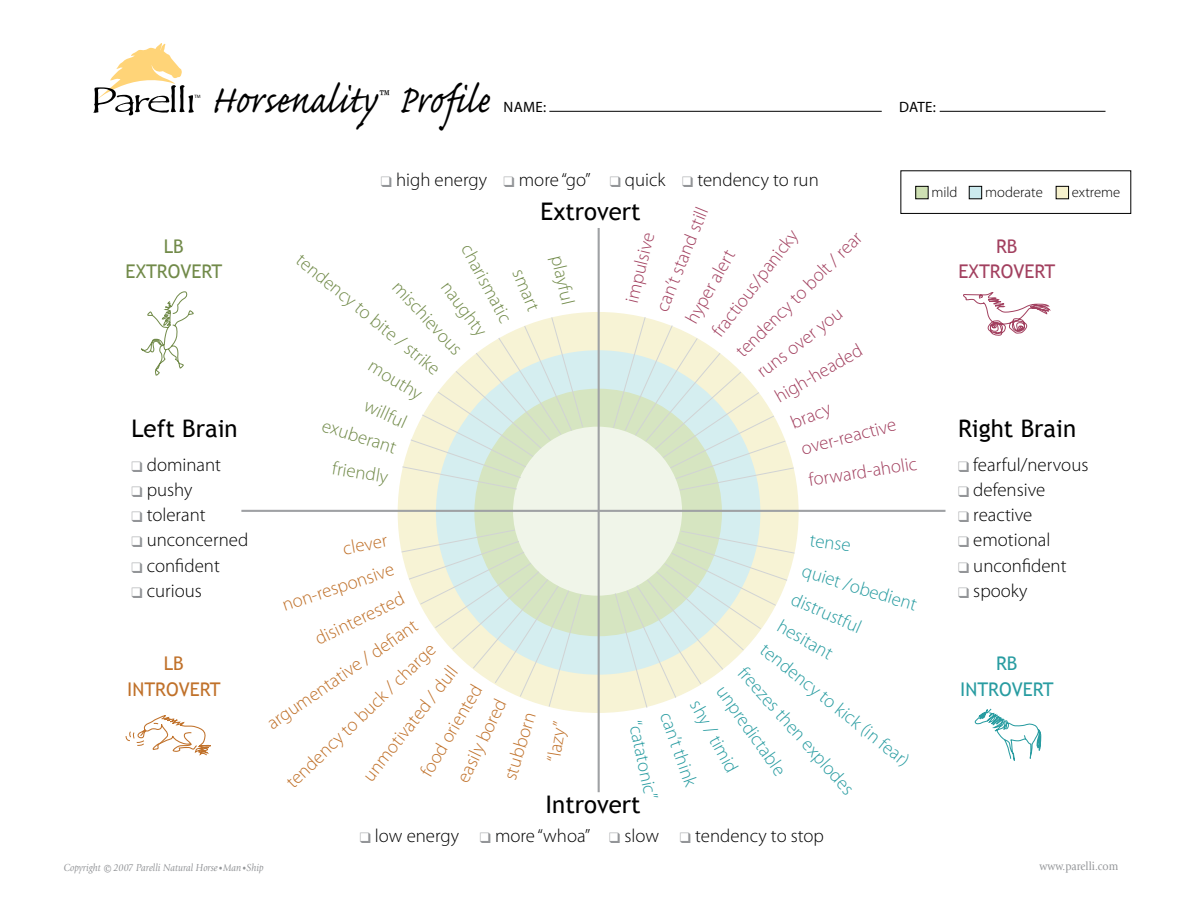
<style>
.page{position:relative;width:1188px;height:918px;background:#fff}
.page>*{position:absolute;margin:0;border:0;box-sizing:border-box;transform-origin:0 0}
.t1{font:50.4px "Caflisch Script Pro";color:#000;scale:.9 1}
.t2{font:24.3px "Trebuchet MS";color:#000}
.t3{font:300 18.9px "Myriad Pro";color:#000}
.t4{font:300 18.9px "Myriad Pro";color:#c0712a}
.t5{font:300 18.9px "Myriad Pro";color:#a2405f}
.t6{font:300 18.9px "Myriad Pro";color:#289ca1}
.t7{font:300 18.9px "Myriad Pro";color:#718a49}
.t8{font:18.9px/25.2px "Trebuchet MS";color:#a2405f;text-align:center}
.t9{font:18.9px/25.2px "Trebuchet MS";color:#289ca1;text-align:center}
.t10{font:18.9px/25.2px "Trebuchet MS";color:#718a49;text-align:center}
.t11{font:18.9px/25.2px "Trebuchet MS";color:#c0712a;text-align:center}
.t12{font:17.85px "Giovanni";color:#000;scale:.9 1}
.t13{font:15px "Myriad Pro";letter-spacing:.02em;color:#000}
.t14{font:300 14.7px "Myriad Pro";color:#000}
.t15{font:12px "Giovanni";color:#939598;scale:.9 1}
.t16{font:italic 10.65px "Giovanni";color:#939598;scale:.9 1}
.t17{font:4.8px "Myriad";color:#000}
.s1{color:#939598}
.s2{font-size:16.65px}
.s3{font-size:7.95px}
</style>
<div class="page">
<div style="left:398px;top:312px;width:401px;height:401px;background:#f7f3d5;border-radius:50%"></div>
<div style="left:436px;top:350px;width:324px;height:325px;background:#d5eef0;border-radius:50%"></div>
<div style="left:474px;top:389px;width:248px;height:247px;background:#d6e5c1;border-radius:50%"></div>
<svg style="left:613px;top:316px;width:181px;height:175px"></svg>
<div style="left:513px;top:427px;width:169px;height:169px;background:#f0f5e9;border-radius:50%"></div>
<svg style="left:615px;top:530px;width:180px;height:178px"></svg>
<svg style="left:402px;top:317px;width:181px;height:173px"></svg>
<svg style="left:401px;top:529px;width:180px;height:178px"></svg>
<svg style="left:963px;top:292px;width:88px;height:44px"></svg>
<svg style="left:975px;top:709px;width:66px;height:52px"></svg>
<svg style="left:141px;top:291px;width:53px;height:85px"></svg>
<svg style="left:126px;top:715px;width:85px;height:41px"></svg>
<div style="left:916px;top:186px;width:12px;height:13px;background:#cee0b3"></div>
<div style="left:915px;top:186px;width:13px;height:13px;border:1px solid #000"></div>
<div style="left:969px;top:186px;width:13px;height:13px;background:#cceaee"></div>
<div style="left:969px;top:186px;width:13px;height:13px;border:1px solid #000"></div>
<div style="left:1056px;top:186px;width:13px;height:13px;background:#f6f1cd"></div>
<div style="left:1056px;top:186px;width:13px;height:13px;border:1px solid #000"></div>
<div style="left:901px;top:171px;width:230px;height:43px;border:1px solid #000"></div>
<hr style="left:241px;top:510px;width:705px;height:2px;background:#9fa1a4">
<hr style="left:598px;top:228px;width:2px;height:564px;background:#9fa1a4">
<svg style="left:93px;top:43px;width:101px;height:72px"></svg>
<hr style="left:549px;top:111px;width:333px;height:1px;background:#000">
<hr style="left:940px;top:111px;width:166px;height:1px;background:#000">
<p class="t17" style="left:194px;top:94px;width:8px">TM</p>
<h1 class="t1" style="left:211px;top:74px;width:311px">Horsenality Profile</h1>
<p class="t12" style="left:380px;top:86px;width:12px">™</p>
<p class="t13" style="left:504px;top:98px;width:44px">NAME:</p>
<p class="t13" style="left:899px;top:98px;width:38px">DATE:</p>
<p class="t3" style="left:381px;top:168px;width:440px"><span class="s1">❑</span> high energy <span class="s1">❑</span> more “go” <span class="s1">❑</span> quick <span class="s1">❑</span> tendency to run</p>
<p class="t14" style="left:931px;top:183px;width:28px">mild</p>
<p class="t14" style="left:985px;top:183px;width:59px">moderate</p>
<p class="t14" style="left:1072px;top:183px;width:50px">extreme</p>
<p class="t10" style="left:126px;top:234px;width:98px">LB<br>EXTROVERT</p>
<p class="t2" style="left:131px;top:414px;width:108px">Left Brain</p>
<p class="t3" style="left:131px;top:453px;width:91px"><span class="s1">❑</span> dominant</p>
<p class="t3" style="left:131px;top:478px;width:63px"><span class="s1">❑</span> pushy</p>
<p class="t3" style="left:131px;top:504px;width:76px"><span class="s1">❑</span> tolerant</p>
<p class="t3" style="left:131px;top:529px;width:118px"><span class="s1">❑</span> unconcerned</p>
<p class="t3" style="left:131px;top:554px;width:90px"><span class="s1">❑</span> confident</p>
<p class="t3" style="left:131px;top:579px;width:72px"><span class="s1">❑</span> curious</p>
<p class="t11" style="left:127px;top:651px;width:95px">LB<br>INTROVERT</p>
<p class="t2" style="left:541px;top:197px;width:102px">Extrovert</p>
<p class="t5" style="left:651px;top:306px;width:112px;rotate:-68deg">can’t stand still</p>
<p class="t5" style="left:707px;top:328px;width:131px;rotate:-53deg">fractious/panicky</p>
<p class="t5" style="left:620px;top:300px;width:74px;rotate:-76deg">impulsive</p>
<p class="t5" style="left:731px;top:346px;width:171px;rotate:-45deg">tendency to bolt / rear</p>
<p class="t7" style="left:476px;top:240px;width:88px;rotate:62deg">charismatic</p>
<p class="t5" style="left:681px;top:317px;width:83px;rotate:-61deg">hyper alert</p>
<p class="t7" style="left:306px;top:249px;width:181px;rotate:39deg">tendency to bite / strike</p>
<p class="t7" style="left:568px;top:253px;width:52px;rotate:77deg">playful</p>
<p class="t7" style="left:528px;top:265px;width:44px;rotate:67deg">smart</p>
<p class="t7" style="left:404px;top:276px;width:95px;rotate:47deg">mischievous</p>
<p class="t7" style="left:454px;top:276px;width:65px;rotate:53deg">naughty</p>
<p class="t5" style="left:752px;top:364px;width:104px;rotate:-37deg">runs over you</p>
<p class="t5" style="left:771px;top:387px;width:99px;rotate:-30deg">high-headed</p>
<p class="t7" style="left:376px;top:354px;width:61px;rotate:32deg">mouthy</p>
<p class="t7" style="left:370px;top:394px;width:46px;rotate:24deg">willful</p>
<p class="t7" style="left:334px;top:456px;width:58px;rotate:9deg">friendly</p>
<p class="t5" style="left:787px;top:412px;width:43px;rotate:-22deg">bracy</p>
<p class="t5" style="left:799px;top:438px;width:99px;rotate:-15deg">over-reactive</p>
<p class="t7" style="left:326px;top:414px;width:78px;rotate:18deg">exuberant</p>
<p class="t5" style="left:807px;top:469px;width:111px;rotate:-9deg">forward-aholic</p>
<p class="t6" style="left:812px;top:528px;width:43px;rotate:8deg">tense</p>
<p class="t4" style="left:341px;top:537px;width:46px;rotate:-11deg">clever</p>
<p class="t4" style="left:279px;top:594px;width:118px;rotate:-18deg">non-responsive</p>
<p class="t6" style="left:806px;top:559px;width:120px;rotate:17deg">quiet /obedient</p>
<p class="t4" style="left:311px;top:629px;width:98px;rotate:-26deg">disinterested</p>
<p class="t6" style="left:797px;top:587px;width:76px;rotate:24deg">distrustful</p>
<p class="t6" style="left:785px;top:614px;width:62px;rotate:30deg">hesitant</p>
<p class="t4" style="left:263px;top:716px;width:180px;rotate:-35deg">argumentative / defant</p>
<p class="t6" style="left:770px;top:638px;width:186px;rotate:39deg">tendency to kick (in fear)</p>
<p class="t4" style="left:281px;top:777px;width:201px;rotate:-44deg">tendency to buck / charge</p>
<p class="t6" style="left:750px;top:662px;width:166px;rotate:48deg">freezes then explodes</p>
<p class="t4" style="left:358px;top:772px;width:142px;rotate:-52deg">unmotivated / dull</p>
<p class="t4" style="left:415px;top:769px;width:105px;rotate:-59deg">food oriented</p>
<p class="t6" style="left:730px;top:680px;width:107px;rotate:55deg">unpredictable</p>
<p class="t4" style="left:452px;top:776px;width:92px;rotate:-64deg">easily bored</p>
<p class="t6" style="left:705px;top:696px;width:81px;rotate:61deg">shy / timid</p>
<p class="t6" style="left:646px;top:719px;width:81px;rotate:78deg">“catatonic”</p>
<p class="t6" style="left:677px;top:709px;width:79px;rotate:71deg">can’t think</p>
<p class="t4" style="left:499px;top:776px;width:71px;rotate:-73deg">stubborn</p>
<p class="t4" style="left:542px;top:760px;width:43px;rotate:-81deg">“lazy”</p>
<p class="t2" style="left:546px;top:790px;width:97px">Introvert</p>
<p class="t8" style="left:959px;top:234px;width:98px">RB<br>EXTROVERT</p>
<p class="t2" style="left:958px;top:414px;width:120px">Right Brain</p>
<p class="t3" style="left:958px;top:453px;width:132px"><span class="s1">❑</span> fearful/nervous</p>
<p class="t3" style="left:958px;top:478px;width:89px"><span class="s1">❑</span> defensive</p>
<p class="t3" style="left:958px;top:504px;width:76px"><span class="s1">❑</span> reactive</p>
<p class="t3" style="left:958px;top:529px;width:94px"><span class="s1">❑</span> emotional</p>
<p class="t3" style="left:958px;top:554px;width:110px"><span class="s1">❑</span> unconfident</p>
<p class="t3" style="left:958px;top:579px;width:71px"><span class="s1">❑</span> spooky</p>
<p class="t9" style="left:960px;top:651px;width:95px">RB<br>INTROVERT</p>
<p class="t3" style="left:360px;top:825px;width:466px"><span class="s1">❑</span> low energy <span class="s1">❑</span> more “whoa” <span class="s1">❑</span> slow <span class="s1">❑</span> tendency to stop</p>
<p class="t16" style="left:64px;top:862px;width:224px">Copyright <span class="s2">©</span> 2007 Parelli Natural Horse <span class="s3">•</span>Man<span class="s3">•</span>Ship</p>
<p class="t15" style="left:1039px;top:859px;width:89px">www.parelli.com</p>
</div>
